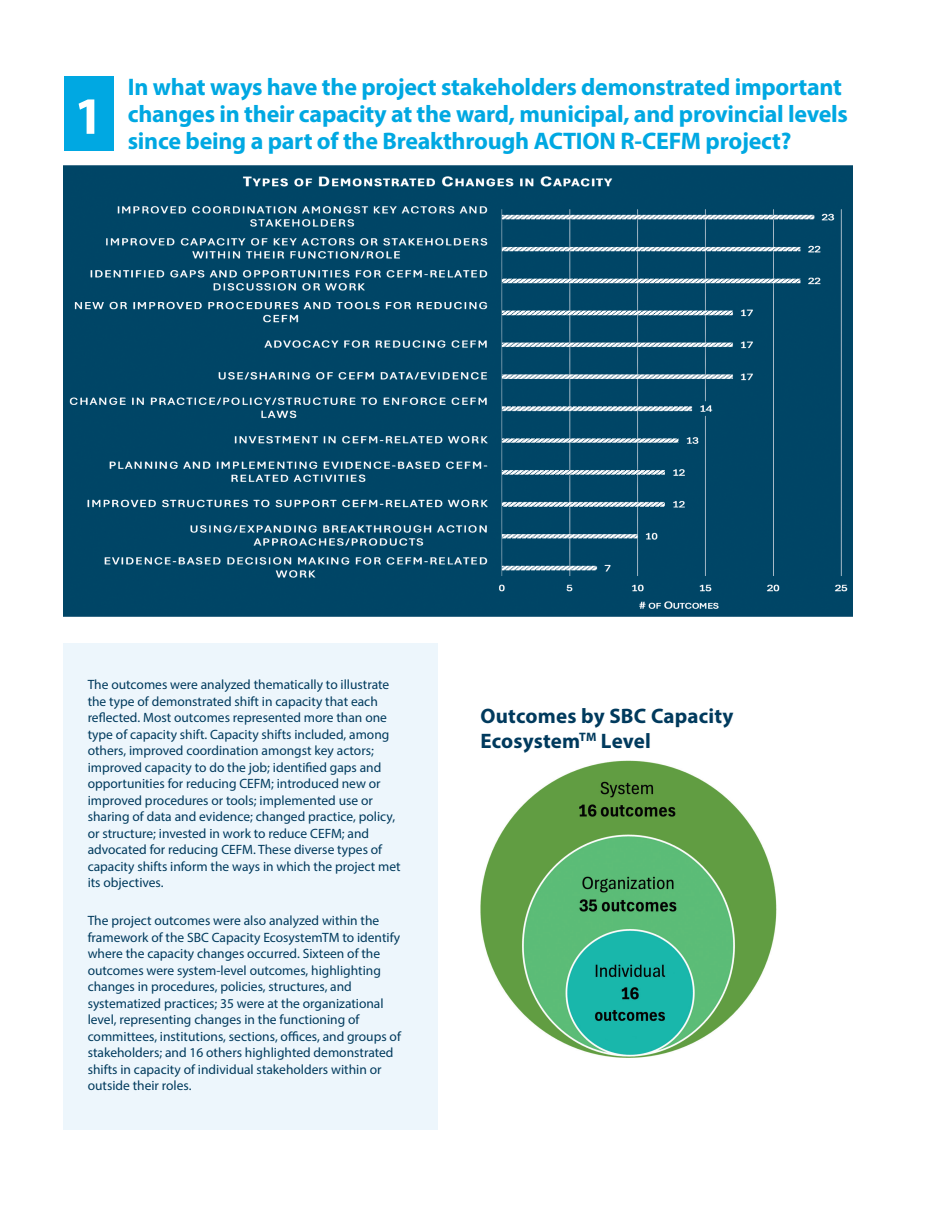
<style>
.page{position:relative;width:931px;height:1214px;background:#fff}
.page>*{position:absolute;margin:0;border:0;box-sizing:border-box;transform-origin:0 0}
.Bodytext-ENGLISH{font:700 52.8px "Myriad Pro";color:#fff}
.Bodytext-ENGLISH-2{font:700 24px/27px "Myriad Pro";letter-spacing:-.01em;color:#00a8e2}
.Bodytext-ENGLISH-3{font:700 21px/25.5px "Myriad Pro";letter-spacing:.01em;color:#003a5d}
.Bodytext-ENGLISH-4{font:13.5px/16.5px "Myriad Pro";color:#003a5d}
</style>
<div class="page">
<img style="left:64px;top:165px;width:789px;height:451px">
<div style="left:64px;top:643px;width:374px;height:486px;background:#edf6fc"></div>
<img style="left:480px;top:761px;width:297px;height:296px">
<div style="left:64px;top:77px;width:50px;height:74px;background:#00a8e2"></div>
<p class="Bodytext-ENGLISH" style="left:74px;top:82px;width:31px">1</p>
<p class="Bodytext-ENGLISH-2" style="left:128px;top:72px;width:722px">In what ways have the project stakeholders demonstrated important changes in their capacity at the ward, municipal, and provincial levels since being a part of the Breakthrough ACTION R-CEFM project?</p>
<p class="Bodytext-ENGLISH-4" style="left:88px;top:676px;width:314px">The outcomes were analyzed thematically to illustrate the type of demonstrated shift in capacity that each reflected. Most outcomes represented more than one type of capacity shift. Capacity shifts included, among others, improved coordination amongst key actors; improved capacity to do the job; identified gaps and opportunities for reducing CEFM; introduced new or improved procedures or tools; implemented use or sharing of data and evidence; changed practice, policy, or structure; invested in work to reduce CEFM; and advocated for reducing CEFM. These diverse types of capacity shifts inform the ways in which the project met its objectives.</p>
<p class="Bodytext-ENGLISH-4" style="left:88px;top:912px;width:315px">The project outcomes were also analyzed within the framework of the SBC Capacity EcosystemTM to identify where the capacity changes occurred. Sixteen of the outcomes were system-level outcomes, highlighting changes in procedures, policies, structures, and systematized practices; 35 were at the organizational level, representing changes in the functioning of committees, institutions, sections, offices, and groups of stakeholders; and 16 others highlighted demonstrated shifts in capacity of individual stakeholders within or outside their roles.</p>
<p class="Bodytext-ENGLISH-3" style="left:480px;top:702px;width:255px">Outcomes by SBC Capacity<br>Ecosystem<sup>TM</sup> Level</p>
</div>
